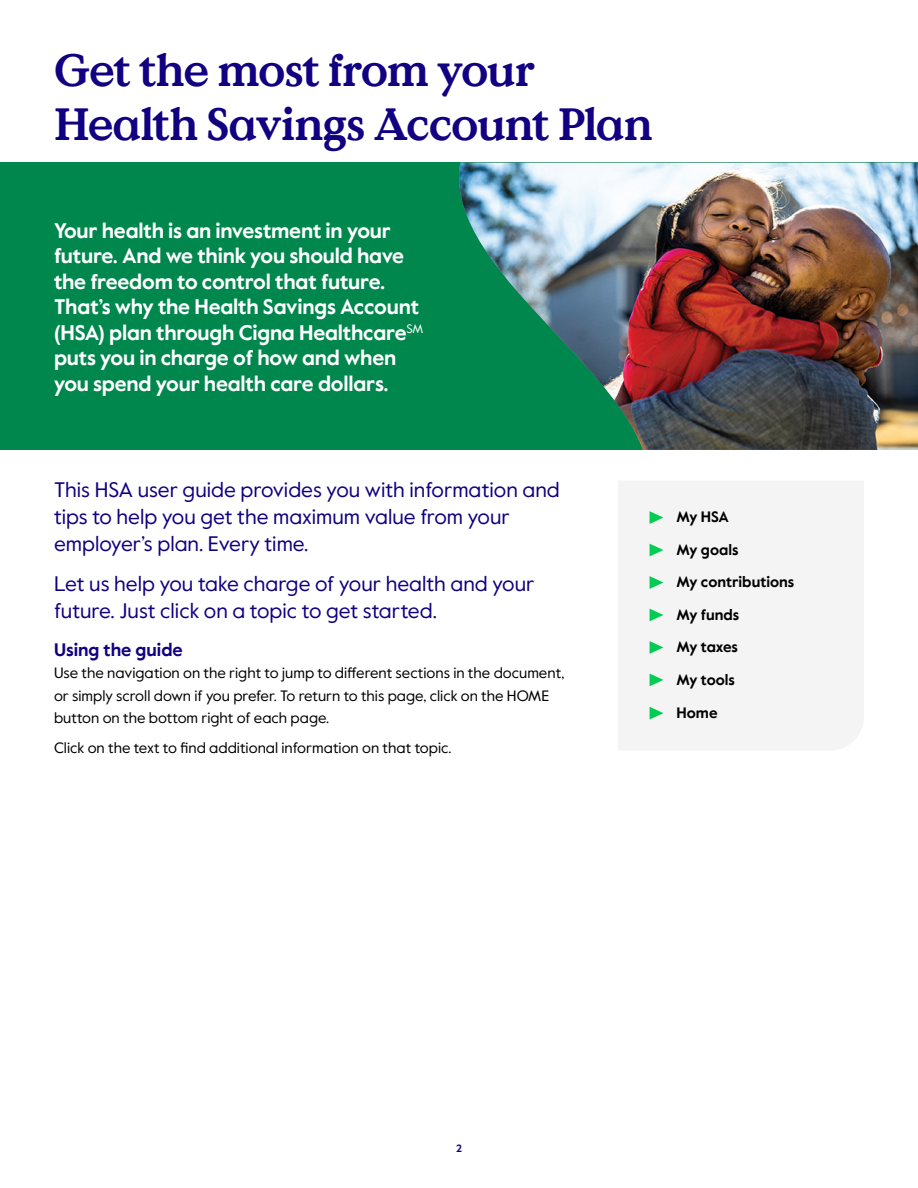
<style>
.page{position:relative;width:918px;height:1188px;background:#fff}
.page>*{position:absolute;margin:0;border:0;box-sizing:border-box;transform-origin:0 0}
.t1{font:700 45px/54px "Value Serif Pro";letter-spacing:-.03em;color:#110081}
.t2{font:700 21px/25.5px "Value Sans Pro";letter-spacing:-.01em;color:#fff}
.t3{font:21px/27px "Value Sans Pro";color:#110081}
.t4{font:700 18px "Value Sans Pro";color:#110081}
.t5{font:15px/22.5px "Value Sans Pro";color:#000}
.t6{font:700 15px/32.4px "Value Sans Pro";color:#000}
.t7{font:700 10.5px "Value Sans Pro";color:#110081}
</style>
<div class="page">
<div style="left:0;top:163px;width:918px;height:287px;background:#00874d"></div>
<img style="left:459px;top:163px;width:459px;height:287px">
<div style="left:618px;top:481px;width:246px;height:269px;background:#f4f4f4"></div>
<svg style="left:650px;top:511px;width:13px;height:13px"></svg>
<svg style="left:650px;top:544px;width:13px;height:12px"></svg>
<svg style="left:650px;top:576px;width:13px;height:13px"></svg>
<svg style="left:650px;top:609px;width:13px;height:12px"></svg>
<svg style="left:650px;top:641px;width:13px;height:13px"></svg>
<svg style="left:650px;top:674px;width:13px;height:12px"></svg>
<svg style="left:650px;top:707px;width:13px;height:13px"></svg>
<h1 class="t1" style="left:54px;top:46px;width:601px">Get the most from your<br>Health Savings Account Plan</h1>
<p class="t2" style="left:54px;top:219px;width:371px">Your health is an investment in your future. And we think you should have the freedom to control that future.<br>That’s why the Health Savings Account (HSA) plan through Cigna Healthcare<sup>SM </sup>puts you in charge of how and when you spend your health care dollars.</p>
<h2 class="t3" style="left:54px;top:476px;width:507px">This HSA user guide provides you with information and tips to help you get the maximum value from your employer’s plan. Every time.</h2>
<h2 class="t3" style="left:54px;top:571px;width:482px">Let us help you take charge of your health and your future. Just click on a topic to get started.</h2>
<p class="t4" style="left:54px;top:639px;width:130px">Using the guide</p>
<p class="t5" style="left:54px;top:662px;width:512px">Use the navigation on the right to jump to different sections in the document, or simply scroll down if you prefer. To return to this page, click on the HOME button on the bottom right of each page.</p>
<p class="t5" style="left:54px;top:736px;width:399px">Click on the text to find additional information on that topic.</p>
<p class="t6" style="left:677px;top:502px;width:119px">My HSA<br>My goals<br>My contributions<br>My funds<br>My taxes<br>My tools</p>
<p class="t6" style="left:677px;top:697px;width:43px">Home</p>
<p class="t7" style="left:456px;top:1142px;width:7px">2</p>
</div>
